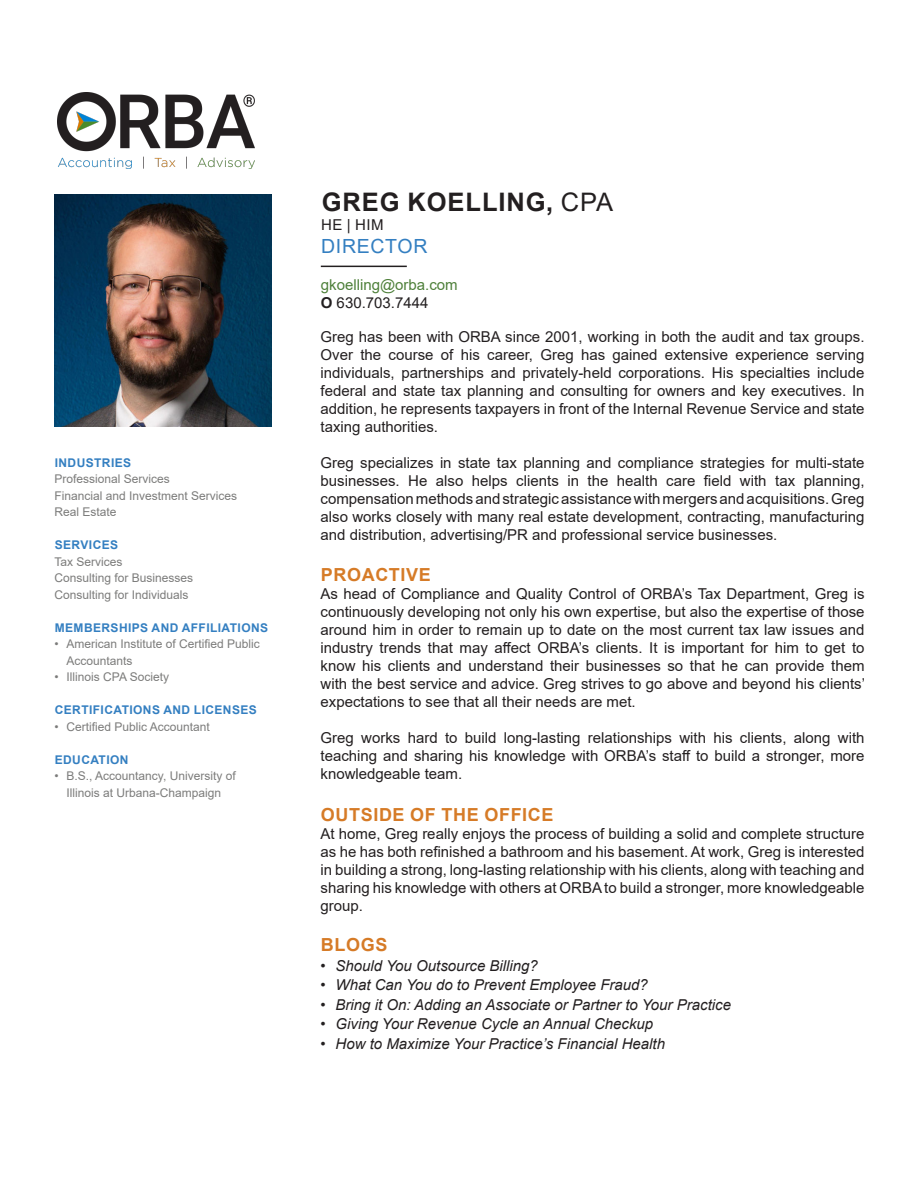
<style>
.page{position:relative;width:918px;height:1188px;background:#fff}
.page>*{position:absolute;margin:0;border:0;box-sizing:border-box;transform-origin:0 0}
.t1{font:700 25.5px "Arial";letter-spacing:.035em;color:#231f20}
.t2{font:19.5px "Arial";letter-spacing:.035em;color:#347fc1}
.t3{font:700 18px "Arial";letter-spacing:.035em;color:#d67b27}
.t4{font:15px/18px "Arial";color:#231f20;text-align:justify}
.t5{font:italic 15px "Arial";color:#231f20}
.t6{font:15px/18px "Arial";color:#4e803a}
.t7{font:12px/16.5px "Arial";color:#7c7c7b}
.t8{font:700 12px "Arial";letter-spacing:.035em;color:#347fc1}
.s1{font-weight:400}
.s2{font-weight:700;color:#231f20}
.s3{color:#231f20}
</style>
<div class="page">
<img style="left:58px;top:93px;width:196px;height:76px">
<hr style="left:321px;top:266px;width:86px;height:1px;background:#231f20">
<img style="left:54px;top:194px;width:217px;height:233px">
<p class="t8" style="left:55px;top:458px;width:78px">INDUSTRIES</p>
<p class="t7" style="left:55px;top:472px;width:184px">Professional Services<br>Financial and Investment Services<br>Real Estate</p>
<p class="t8" style="left:55px;top:541px;width:65px">SERVICES</p>
<p class="t7" style="left:55px;top:555px;width:140px">Tax Services<br>Consulting for Businesses<br>Consulting for Individuals</p>
<p class="t8" style="left:55px;top:623px;width:215px">MEMBERSHIPS AND AFFILIATIONS</p>
<p class="t7" style="left:67px;top:637px;width:195px;text-indent:-12px">• American Institute of Certified Public<br>Accountants</p>
<p class="t7" style="left:55px;top:670px;width:116px">• Illinois CPA Society</p>
<p class="t8" style="left:55px;top:706px;width:204px">CERTIFICATIONS AND LICENSES</p>
<p class="t7" style="left:55px;top:720px;width:157px">• Certified Public Accountant</p>
<p class="t8" style="left:55px;top:755px;width:75px">EDUCATION</p>
<p class="t7" style="left:55px;top:769px;width:183px;text-align:center">• B.S., Accountancy, University of<br>Illinois at Urbana-Champaign</p>
<h1 class="t1" style="left:322px;top:193px;width:293px">GREG KOELLING, <span class="s1">CPA</span></h1>
<p class="t4" style="left:321px;top:217px;width:64px">HE | HIM</p>
<h2 class="t2" style="left:321px;top:239px;width:108px">DIRECTOR</h2>
<p class="t6" style="left:321px;top:277px;width:138px">gkoelling@orba.com<br><span class="s2">O</span> <span class="s3">630.703.7444</span></p>
<p class="t4" style="left:321px;top:329px;width:546px">Greg has been with ORBA since 2001, working in both the audit and tax groups.<br>Over the course of his career, Greg has gained extensive experience serving individuals, partnerships and privately-held corporations. His specialties include federal and state tax planning and consulting for owners and key executives. In addition, he represents taxpayers in front of the Internal Revenue Service and state taxing authorities.</p>
<p class="t4" style="left:321px;top:455px;width:546px">Greg specializes in state tax planning and compliance strategies for multi-state businesses. He also helps clients in the health care field with tax planning, compensation methods and strategic assistance with mergers and acquisitions. Greg also works closely with many real estate development, contracting, manufacturing and distribution, advertising/PR and professional service businesses.</p>
<p class="t3" style="left:321px;top:568px;width:112px">PROACTIVE</p>
<p class="t4" style="left:321px;top:586px;width:546px">As head of Compliance and Quality Control of ORBA’s Tax Department, Greg is continuously developing not only his own expertise, but also the expertise of those around him in order to remain up to date on the most current tax law issues and industry trends that may affect ORBA’s clients. It is important for him to get to know his clients and understand their businesses so that he can provide them with the best service and advice. Greg strives to go above and beyond his clients’ expectations to see that all their needs are met.</p>
<p class="t4" style="left:321px;top:730px;width:546px">Greg works hard to build long-lasting relationships with his clients, along with teaching and sharing his knowledge with ORBA’s staff to build a stronger, more knowledgeable team.</p>
<p class="t3" style="left:321px;top:808px;width:234px">OUTSIDE OF THE OFFICE</p>
<p class="t4" style="left:321px;top:826px;width:546px">At home, Greg really enjoys the process of building a solid and complete structure as he has both refinished a bathroom and his basement. At work, Greg is interested in building a strong, long-lasting relationship with his clients, along with teaching and sharing his knowledge with others at ORBA to build a stronger, more knowledgeable group.</p>
<p class="t3" style="left:321px;top:938px;width:68px">BLOGS</p>
<p class="t5" style="left:321px;top:960px;width:219px">• Should You Outsource Billing?</p>
<p class="t5" style="left:321px;top:979px;width:329px">• What Can You do to Prevent Employee Fraud?</p>
<p class="t5" style="left:321px;top:999px;width:412px">• Bring it On: Adding an Associate or Partner to Your Practice</p>
<p class="t5" style="left:321px;top:1018px;width:334px">• Giving Your Revenue Cycle an Annual Checkup</p>
<p class="t5" style="left:321px;top:1038px;width:346px">• How to Maximize Your Practice’s Financial Health</p>
</div>
